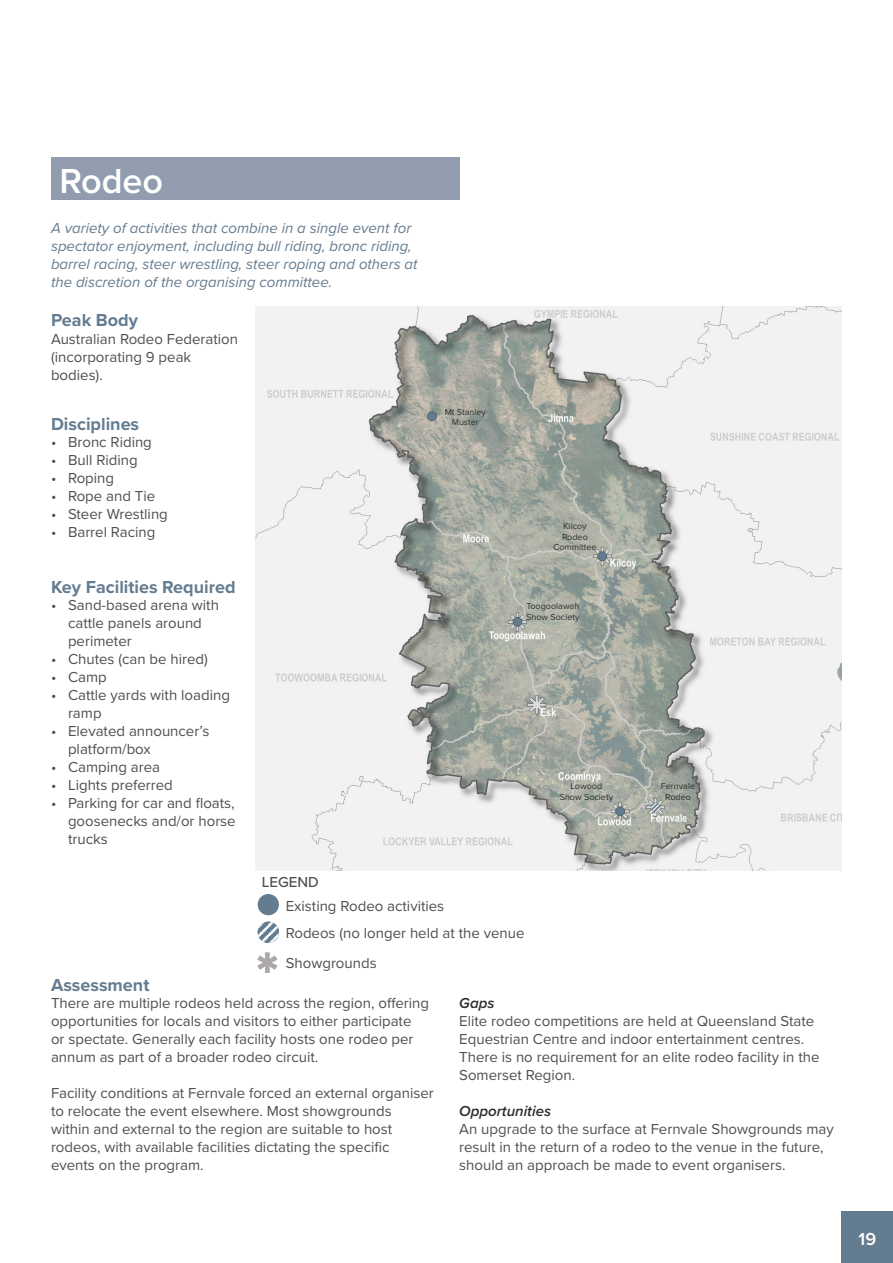
<style>
.page{position:relative;width:893px;height:1263px;background:#fff}
.page>*{position:absolute;margin:0;border:0;box-sizing:border-box;transform-origin:0 0}
.t1{font:900 61.5px "Proxima Nova";color:#aca7a9}
.t2{font:600 36px "Proxima Nova";color:#fff}
.t3{font:700 18px "Proxima Nova";color:#647c90}
.t4{font:600 18px "Proxima Nova";color:#fff}
.t5{font:15px/18px "Proxima Nova";color:#4e4f50}
.t6{font:italic 15px/18px "Proxima Nova";color:#647c90}
.t7{font:italic 600 15px "Proxima Nova";color:#2c2c2c}
.t8{font:500 15px "Proxima Nova";color:#4e4f50}
.t9{font:9px/10.8px "Proxima Nova";color:#2c2c2c;text-align:center}
</style>
<div class="page">
<div style="left:842px;top:1212px;width:51px;height:51px;background:#647c90"></div>
<div style="left:51px;top:157px;width:408px;height:43px;background:#919cae"></div>
<img style="left:255px;top:306px;width:587px;height:564px">
<div style="left:258px;top:894px;width:21px;height:21px;background:#647c90;border-radius:50%"></div>
<img style="left:258px;top:922px;width:21px;height:21px;border-radius:11px">
<h2 class="t2" style="left:60px;top:154px;width:105px">Rodeo</h2>
<p class="t6" style="left:51px;top:218px;width:368px">A variety of activities that combine in a single event for spectator enjoyment, including bull riding, bronc riding, barrel racing, steer wrestling, steer roping and others at the discretion of the organising committee.</p>
<p class="t3" style="left:51px;top:307px;width:88px">Peak Body</p>
<p class="t5" style="left:51px;top:329px;width:189px">Australian Rodeo Federation (incorporating 9 peak bodies).</p>
<p class="t3" style="left:51px;top:410px;width:90px">Disciplines</p>
<p class="t5" style="left:51px;top:432px;width:102px">• Bronc Riding</p>
<p class="t5" style="left:51px;top:450px;width:88px">• Bull Riding</p>
<p class="t5" style="left:51px;top:468px;width:65px">• Roping</p>
<p class="t5" style="left:51px;top:486px;width:106px">• Rope and Tie</p>
<p class="t5" style="left:51px;top:504px;width:118px">• Steer Wrestling</p>
<p class="t5" style="left:51px;top:522px;width:106px">• Barrel Racing</p>
<p class="t3" style="left:51px;top:573px;width:186px">Key Facilities Required</p>
<p class="t5" style="left:68px;top:596px;width:152px;text-indent:-17px">• Sand-based arena with cattle panels around perimeter</p>
<p class="t5" style="left:51px;top:650px;width:158px">• Chutes (can be hired)</p>
<p class="t5" style="left:51px;top:668px;width:57px">• Camp</p>
<p class="t5" style="left:68px;top:686px;width:163px;text-indent:-17px">• Cattle yards with loading ramp</p>
<p class="t5" style="left:68px;top:722px;width:143px;text-indent:-17px">• Elevated announcer’s platform/box</p>
<p class="t5" style="left:51px;top:758px;width:111px">• Camping area</p>
<p class="t5" style="left:51px;top:776px;width:123px">• Lights preferred</p>
<p class="t5" style="left:68px;top:794px;width:169px;text-align:justify;text-indent:-17px">• Parking for car and floats, goosenecks and/or horse trucks</p>
<p class="t8" style="left:262px;top:870px;width:58px">LEGEND</p>
<p class="t9" style="left:445px;top:406px;width:43px">Mt Stanley<br>Muster</p>
<p class="t9" style="left:553px;top:520px;width:45px">Kilcoy<br>Rodeo<br>Committee</p>
<p class="t9" style="left:526px;top:600px;width:55px;text-align:left">Toogoolawah<br>Show Society</p>
<p class="t9" style="left:560px;top:780px;width:55px">Lowood<br>Show Society</p>
<h1 class="t1" style="left:256px;top:928px;width:24px">*</h1>
<p class="t5" style="left:286px;top:891px;width:240px;line-height:27.6px">Existing Rodeo activities<br>Rodeos (no longer held at the venue</p>
<p class="t5" style="left:286px;top:953px;width:92px">Showgrounds</p>
<p class="t9" style="left:661px;top:780px;width:36px">Fernvale<br>Rodeo</p>
<p class="t3" style="left:51px;top:971px;width:100px">Assessment</p>
<p class="t5" style="left:51px;top:994px;width:380px">There are multiple rodeos held across the region, offering opportunities for locals and visitors to either participate<br>or spectate. Generally each facility hosts one rodeo per annum as part of a broader rodeo circuit.</p>
<p class="t5" style="left:51px;top:1084px;width:384px">Facility conditions at Fernvale forced an external organiser to relocate the event elsewhere. Most showgrounds within and external to the region are suitable to host rodeos, with available facilities dictating the specific events on the program.</p>
<p class="t7" style="left:459px;top:992px;width:37px">Gaps</p>
<p class="t5" style="left:459px;top:1012px;width:362px">Elite rodeo competitions are held at Queensland State Equestrian Centre and indoor entertainment centres.<br>There is no requirement for an elite rodeo facility in the Somerset Region.</p>
<p class="t7" style="left:459px;top:1100px;width:93px">Opportunities</p>
<p class="t5" style="left:459px;top:1120px;width:376px">An upgrade to the surface at Fernvale Showgrounds may result in the return of a rodeo to the venue in the future, should an approach be made to event organisers.</p>
<p class="t4" style="left:859px;top:1225px;width:19px">19</p>
</div>
